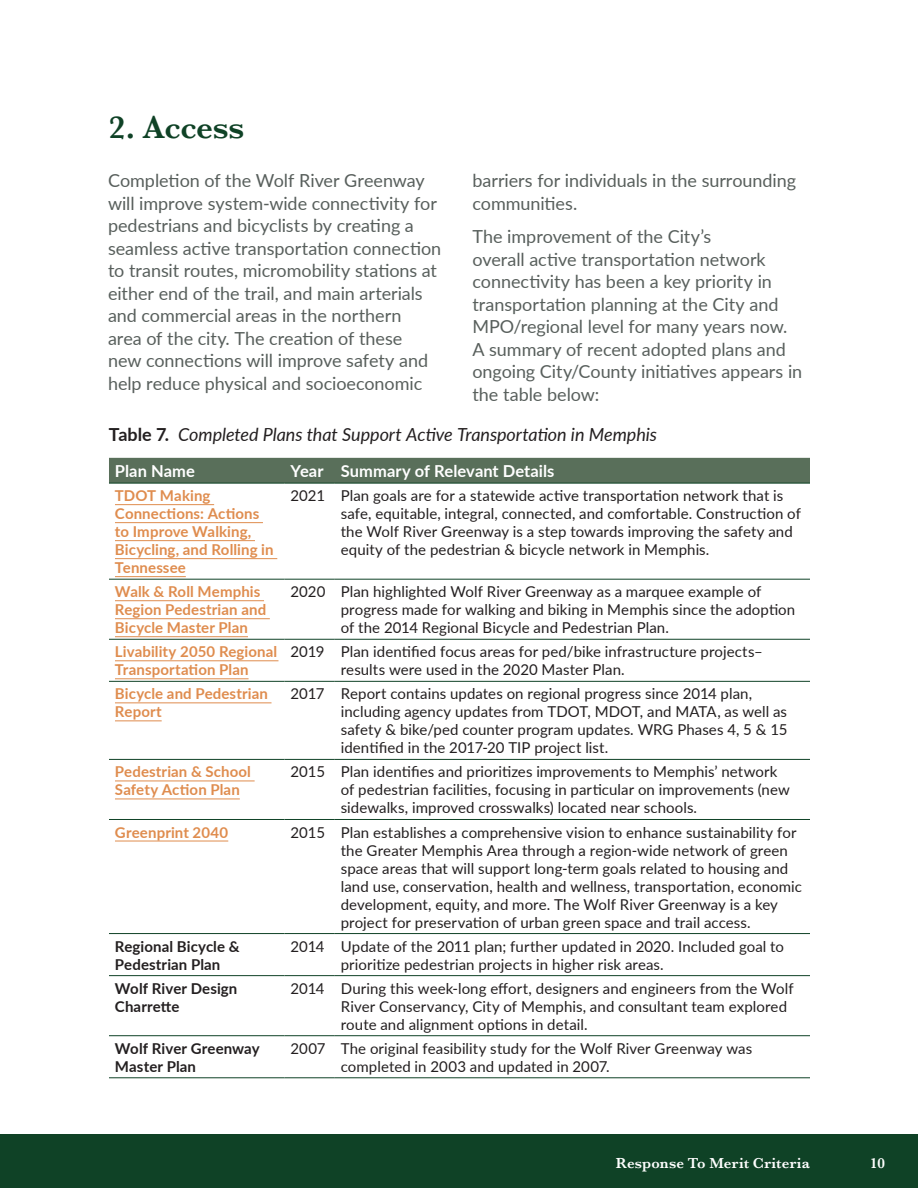
<style>
.page{position:relative;width:918px;height:1188px;background:#fff}
.page>*{position:absolute;margin:0;border:0;box-sizing:border-box;transform-origin:0 0}
.Header_1{font:600 33px "Baskerville";letter-spacing:-.01em;color:#0f4226}
.Body{font:18px/22.5px "Lato";color:#585f5c}
.t1{font:italic 18px "Lato";letter-spacing:-.005em;color:#231f20}
.Table_Heading_1{font:700 16.5px "Lato";letter-spacing:.005em;color:#fff}
.Table_Body{font:15px/18px "Lato";letter-spacing:.005em;color:#231f20}
.Table_Body_Bold{font:700 15px/18px "Lato";letter-spacing:.01em;color:#df8c4e}
.Table_Body_Bold-2{font:700 15px/18px "Lato";letter-spacing:.01em;color:#231f20}
.t2{font:600 15px "Baskerville";letter-spacing:.015em;color:#fff}
.s1{font-weight:700;font-style:normal}
</style>
<div class="page">
<div style="left:0;top:1134px;width:918px;height:54px;background:#0f4226"></div>
<div style="left:109px;top:458px;width:701px;height:25px;background:#596f5a"></div>
<hr style="left:109px;top:483px;width:175px;height:1px;background:#0f4226">
<hr style="left:284px;top:483px;width:51px;height:1px;background:#0f4226">
<hr style="left:335px;top:483px;width:475px;height:1px;background:#0f4226">
<hr style="left:109px;top:579px;width:175px;height:1px;background:#0f4226">
<hr style="left:284px;top:579px;width:51px;height:1px;background:#0f4226">
<hr style="left:335px;top:579px;width:475px;height:1px;background:#0f4226">
<hr style="left:109px;top:639px;width:175px;height:1px;background:#0f4226">
<hr style="left:284px;top:639px;width:51px;height:1px;background:#0f4226">
<hr style="left:335px;top:639px;width:475px;height:1px;background:#0f4226">
<hr style="left:109px;top:681px;width:175px;height:1px;background:#0f4226">
<hr style="left:284px;top:681px;width:51px;height:1px;background:#0f4226">
<hr style="left:335px;top:681px;width:475px;height:1px;background:#0f4226">
<hr style="left:109px;top:759px;width:175px;height:1px;background:#0f4226">
<hr style="left:284px;top:759px;width:51px;height:1px;background:#0f4226">
<hr style="left:335px;top:759px;width:475px;height:1px;background:#0f4226">
<hr style="left:109px;top:819px;width:175px;height:1px;background:#0f4226">
<hr style="left:284px;top:819px;width:51px;height:1px;background:#0f4226">
<hr style="left:335px;top:819px;width:475px;height:1px;background:#0f4226">
<hr style="left:109px;top:933px;width:175px;height:1px;background:#0f4226">
<hr style="left:284px;top:933px;width:51px;height:1px;background:#0f4226">
<hr style="left:335px;top:933px;width:475px;height:1px;background:#0f4226">
<hr style="left:109px;top:975px;width:175px;height:1px;background:#0f4226">
<hr style="left:284px;top:975px;width:51px;height:1px;background:#0f4226">
<hr style="left:335px;top:975px;width:475px;height:1px;background:#0f4226">
<hr style="left:109px;top:1035px;width:175px;height:1px;background:#0f4226">
<hr style="left:284px;top:1035px;width:51px;height:1px;background:#0f4226">
<hr style="left:335px;top:1035px;width:475px;height:1px;background:#0f4226">
<hr style="left:109px;top:1077px;width:175px;height:1px;background:#0f4226">
<hr style="left:284px;top:1077px;width:51px;height:1px;background:#0f4226">
<hr style="left:335px;top:1077px;width:475px;height:1px;background:#0f4226">
<hr style="left:115px;top:504px;width:99px;height:1px;background:#df8c4e">
<hr style="left:115px;top:522px;width:148px;height:1px;background:#df8c4e">
<hr style="left:115px;top:540px;width:140px;height:1px;background:#df8c4e">
<hr style="left:115px;top:558px;width:162px;height:1px;background:#df8c4e">
<hr style="left:115px;top:576px;width:71px;height:1px;background:#df8c4e">
<hr style="left:115px;top:600px;width:149px;height:1px;background:#df8c4e">
<hr style="left:115px;top:618px;width:155px;height:1px;background:#df8c4e">
<hr style="left:115px;top:636px;width:133px;height:1px;background:#df8c4e">
<hr style="left:115px;top:660px;width:163px;height:1px;background:#df8c4e">
<hr style="left:115px;top:678px;width:134px;height:1px;background:#df8c4e">
<hr style="left:115px;top:702px;width:157px;height:1px;background:#df8c4e">
<hr style="left:115px;top:720px;width:47px;height:1px;background:#df8c4e">
<hr style="left:115px;top:781px;width:140px;height:1px;background:#df8c4e">
<hr style="left:115px;top:799px;width:125px;height:1px;background:#df8c4e">
<hr style="left:115px;top:841px;width:113px;height:1px;background:#df8c4e">
<p class="Header_1" style="left:109px;top:104px;width:137px">2. Access</p>
<p class="Body" style="left:108px;top:169px;width:335px">Completion of the Wolf River Greenway will improve system-wide connectivity for pedestrians and bicyclists by creating a seamless active transportation connection to transit routes, micromobility stations at either end of the trail, and main arterials and commercial areas in the northern<br>area of the city. The creation of these<br>new connections will improve safety and help reduce physical and socioeconomic</p>
<p class="Body" style="left:472px;top:169px;width:325px">barriers for individuals in the surrounding communities.</p>
<p class="Body" style="left:472px;top:225px;width:331px">The improvement of the City’s<br>overall active transportation network connectivity has been a key priority in transportation planning at the City and MPO/regional level for many years now.<br>A summary of recent adopted plans and ongoing City/County initiatives appears in the table below:</p>
<p class="t1" style="left:109px;top:422px;width:550px"><span class="s1">Table 7.</span> Completed Plans that Support Active Transportation in Memphis</p>
<p class="Table_Heading_1" style="left:115px;top:459px;width:81px">Plan Name</p>
<p class="Table_Heading_1" style="left:290px;top:459px;width:35px">Year</p>
<p class="Table_Heading_1" style="left:341px;top:459px;width:215px">Summary of Relevant Details</p>
<p class="Table_Body_Bold" style="left:115px;top:486px;width:160px">TDOT Making<br>Connections: Actions to Improve Walking,<br>Bicycling, and Rolling in<br>Tennessee</p>
<p class="Table_Body" style="left:290px;top:486px;width:36px">2021</p>
<p class="Table_Body" style="left:341px;top:486px;width:462px">Plan goals are for a statewide active transportation network that is safe, equitable, integral, connected, and comfortable. Construction of the Wolf River Greenway is a step towards improving the safety and equity of the pedestrian &amp; bicycle network in Memphis.</p>
<p class="Table_Body_Bold" style="left:115px;top:582px;width:153px">Walk &amp; Roll Memphis<br>Region Pedestrian and<br>Bicycle Master Plan</p>
<p class="Table_Body" style="left:290px;top:582px;width:36px">2020</p>
<p class="Table_Body" style="left:341px;top:582px;width:456px">Plan highlighted Wolf River Greenway as a marquee example of progress made for walking and biking in Memphis since the adoption of the 2014 Regional Bicycle and Pedestrian Plan.</p>
<p class="Table_Body_Bold" style="left:115px;top:642px;width:164px">Livability 2050 Regional<br>Transportation Plan</p>
<p class="Table_Body" style="left:290px;top:642px;width:36px">2019</p>
<p class="Table_Body" style="left:341px;top:642px;width:424px">Plan identified focus areas for ped/bike infrastructure projects– results were used in the 2020 Master Plan.</p>
<p class="Table_Body_Bold" style="left:115px;top:684px;width:154px">Bicycle and Pedestrian<br>Report</p>
<p class="Table_Body" style="left:290px;top:684px;width:36px">2017</p>
<p class="Table_Body" style="left:341px;top:684px;width:448px">Report contains updates on regional progress since 2014 plan, including agency updates from TDOT, MDOT, and MATA, as well as safety &amp; bike/ped counter program updates. WRG Phases 4, 5 &amp; 15 identified in the 2017-20 TIP project list.</p>
<p class="Table_Body_Bold" style="left:115px;top:762px;width:137px">Pedestrian &amp; School<br>Safety Action Plan</p>
<p class="Table_Body" style="left:290px;top:762px;width:36px">2015</p>
<p class="Table_Body" style="left:341px;top:762px;width:451px">Plan identifies and prioritizes improvements to Memphis’ network of pedestrian facilities, focusing in particular on improvements (new sidewalks, improved crosswalks) located near schools.</p>
<p class="Table_Body_Bold" style="left:115px;top:822px;width:115px">Greenprint 2040</p>
<p class="Table_Body" style="left:290px;top:822px;width:36px">2015</p>
<p class="Table_Body" style="left:341px;top:822px;width:463px">Plan establishes a comprehensive vision to enhance sustainability for the Greater Memphis Area through a region-wide network of green space areas that will support long-term goals related to housing and land use, conservation, health and wellness, transportation, economic development, equity, and more. The Wolf River Greenway is a key project for preservation of urban green space and trail access.</p>
<p class="Table_Body_Bold-2" style="left:115px;top:937px;width:126px">Regional Bicycle &amp;<br>Pedestrian Plan</p>
<p class="Table_Body" style="left:290px;top:937px;width:36px">2014</p>
<p class="Table_Body" style="left:341px;top:937px;width:445px">Update of the 2011 plan; further updated in 2020. Included goal to prioritize pedestrian projects in higher risk areas.</p>
<p class="Table_Body_Bold-2" style="left:115px;top:979px;width:124px">Wolf River Design<br>Charrette</p>
<p class="Table_Body" style="left:290px;top:979px;width:36px">2014</p>
<p class="Table_Body" style="left:341px;top:979px;width:454px">During this week-long effort, designers and engineers from the Wolf<br>River Conservancy, City of Memphis, and consultant team explored route and alignment options in detail.</p>
<p class="Table_Body_Bold-2" style="left:115px;top:1039px;width:146px">Wolf River Greenway<br>Master Plan</p>
<p class="Table_Body" style="left:290px;top:1039px;width:37px">2007</p>
<p class="Table_Body" style="left:341px;top:1039px;width:413px">The original feasibility study for the Wolf River Greenway was completed in 2003 and updated in 2007.</p>
<p class="t2" style="left:616px;top:1152px;width:196px">Response To Merit Criteria</p>
<p class="t2" style="left:870px;top:1152px;width:16px">10</p>
</div>
